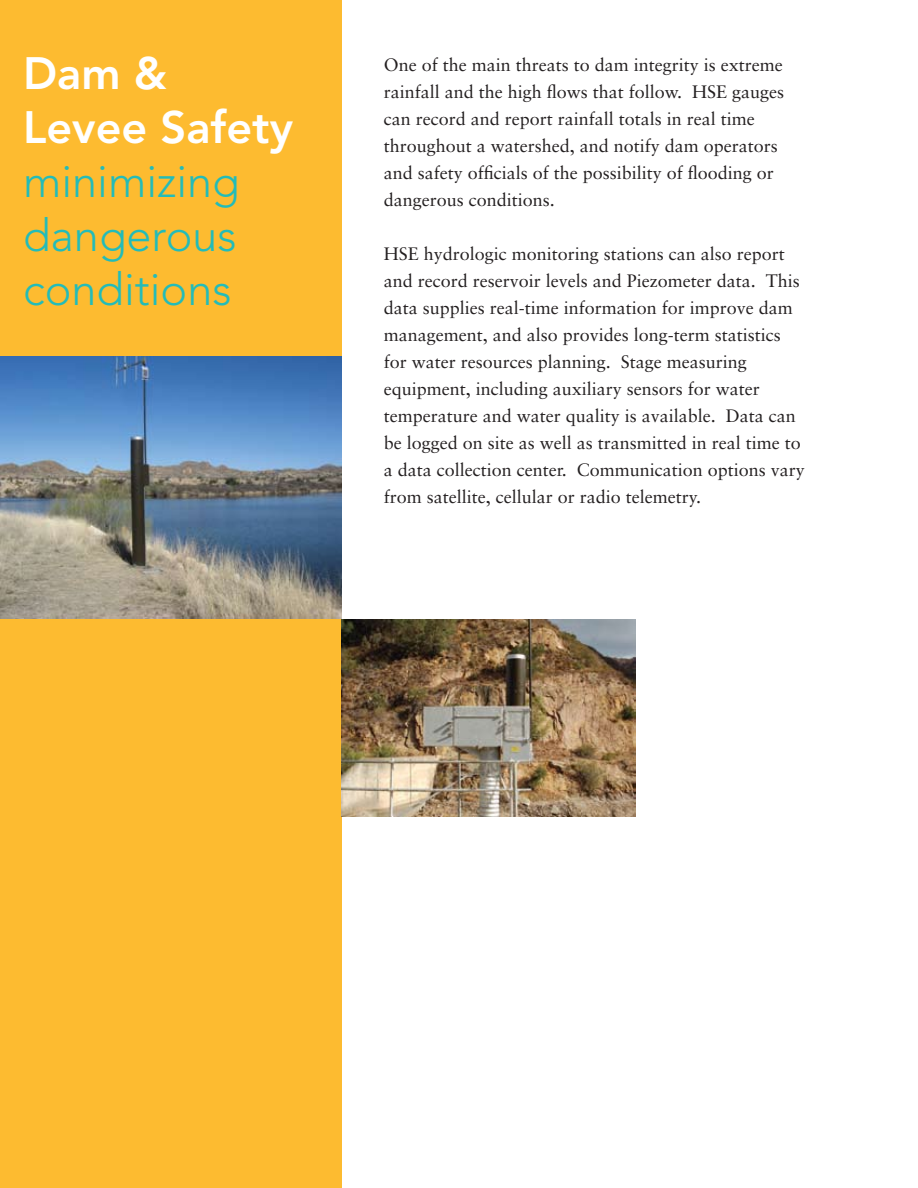
<style>
.page{position:relative;width:918px;height:1188px;background:#fff}
.page>*{position:absolute;margin:0;border:0;box-sizing:border-box;transform-origin:0 0}
.t1{font:300 45px/54px "Avenir";color:#23bcb9;text-align:justify}
.t2{font:800 45px/54px "Avenir";color:#fff}
.t3{font:18px/27px "Sabon";color:#231f20}
</style>
<div class="page">
<div style="left:0;top:0;width:341px;height:1188px;background:#fdbb30"></div>
<img style="left:0;top:356px;width:341px;height:263px">
<img style="left:341px;top:619px;width:295px;height:197px">
<h1 class="t2" style="left:23px;top:47px;width:272px">Dam &amp;<br>Levee Safety</h1>
<h1 class="t1" style="left:23px;top:155px;width:218px">minimizing dangerous conditions</h1>
<p class="t3" style="left:384px;top:51px;width:402px">One of the main threats to dam integrity is extreme rainfall and the high flows that follow. HSE gauges can record and report rainfall totals in real time throughout a watershed, and notify dam operators and safety officials of the possibility of flooding or dangerous conditions.</p>
<p class="t3" style="left:384px;top:240px;width:423px">HSE hydrologic monitoring stations can also report and record reservoir levels and Piezometer data. This data supplies real-time information for improve dam management, and also provides long-term statistics for water resources planning. Stage measuring equipment, including auxiliary sensors for water temperature and water quality is available. Data can be logged on site as well as transmitted in real time to a data collection center. Communication options vary from satellite, cellular or radio telemetry.</p>
</div>
